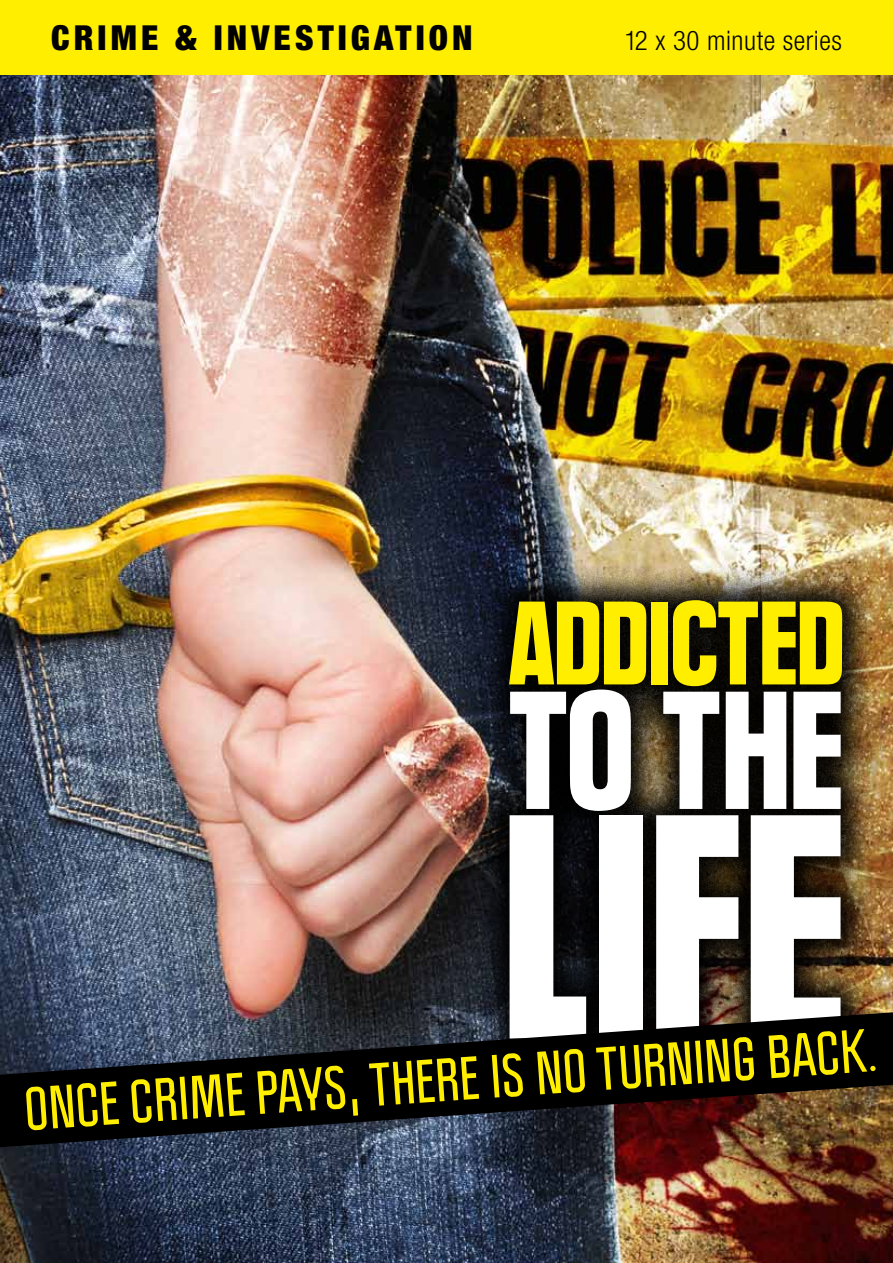
<style>
.page{position:relative;width:893px;height:1263px;background:#fff}
.page>*{position:absolute;margin:0;border:0;box-sizing:border-box;transform-origin:0 0}
.t1{font:900 condensed 315.3px "Plak";color:#fff}
.t2{font:900 condensed 165.6px "Plak";color:#fff}
.t3{font:900 condensed 117px "Plak";letter-spacing:-.005em;color:#fe0}
.t4{font:700 53.25px "Politica";color:#fe0}
.t5{font:900 condensed 34.5px "Helvetica Neue";letter-spacing:.12em;color:#000}
.t6{font:300 condensed 27px "Helvetica Neue";letter-spacing:.02em;color:#000}
</style>
<div class="page">
<img style="left:0;top:74px;width:893px;height:1189px">
<div style="left:0;top:0;width:893px;height:74px;background:#fe0"></div>
<svg style="left:473px;top:563px;width:407px;height:449px;background:#1f1a12"></svg>
<svg style="left:0;top:1012px;width:893px;height:135px;background:#1d1a1d"></svg>
<p class="t5" style="left:51px;top:17px;width:423px">CRIME &amp; INVESTIGATION</p>
<p class="t6" style="left:624px;top:25px;width:219px">12 x 30 minute series</p>
<h3 class="t3" style="left:510px;top:575px;width:336px">ADDICTED</h3>
<h2 class="t2" style="left:510px;top:654px;width:335px">TO THE</h2>
<h1 class="t1" style="left:500px;top:743px;width:347px">LIFE</h1>
<p class="t4" style="left:22px;top:1074px;width:856px;rotate:-4deg">Once crime pays, there is no turning back.</p>
</div>
